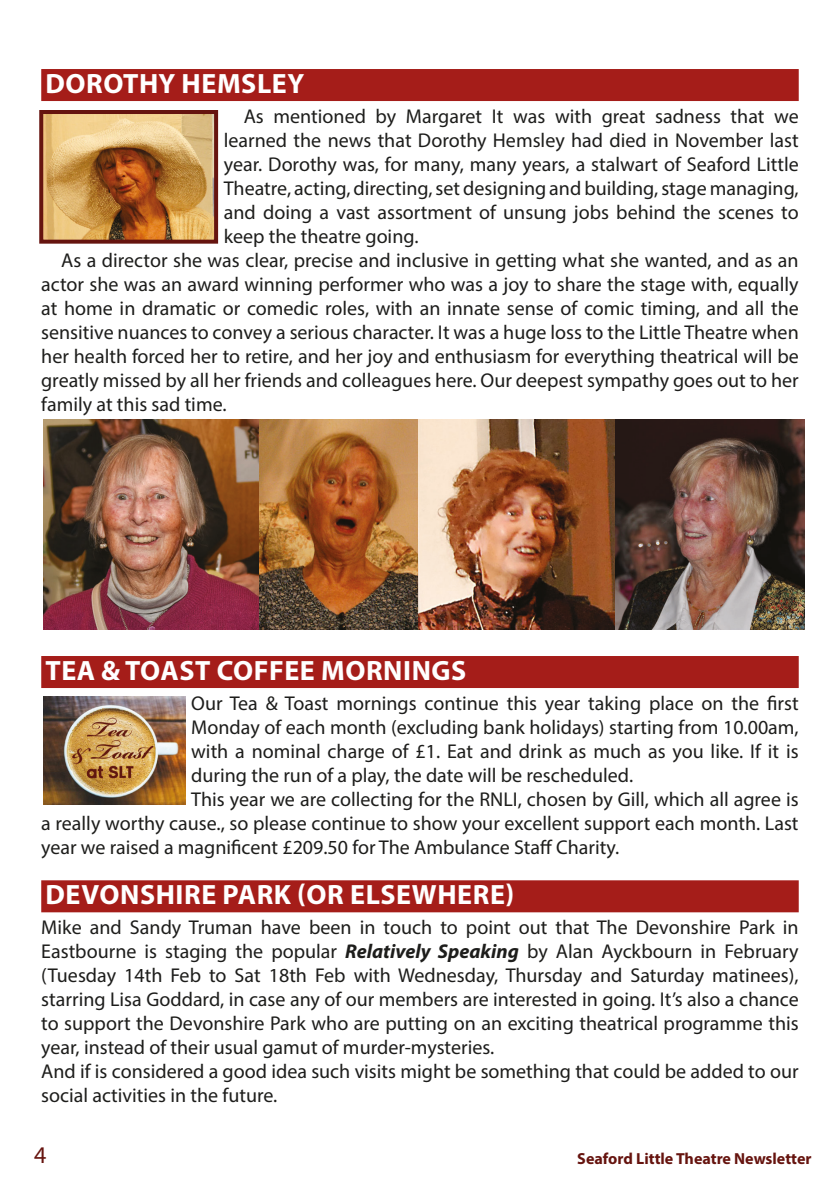
<style>
.page{position:relative;width:840px;height:1191px;background:#fff}
.page>*{position:absolute;margin:0;border:0;box-sizing:border-box;transform-origin:0 0}
.Main_Header{font:700 28px "Myriad Pro";letter-spacing:.02em;color:#fff}
.t1{font:24px "Myriad Pro";color:#66140f}
.Main_Body{font:20px/24px "Myriad Pro";color:#1d1d1b;text-align:justify}
.Main_Body_Production{font:20px/24px "Myriad Pro";color:#1d1d1b;text-align:justify}
.t2{font:700 16px "Myriad Pro";color:#66140f}
.s1{font-weight:700;font-style:italic}
</style>
<div class="page">
<div style="left:41px;top:656px;width:757px;height:32px;background:#a51d19"></div>
<img style="left:43px;top:696px;width:142px;height:108px">
<div style="left:41px;top:880px;width:757px;height:32px;background:#a51d19"></div>
<div style="left:41px;top:69px;width:757px;height:32px;background:#a51d19"></div>
<img style="left:44px;top:115px;width:169px;height:124px">
<div style="left:39px;top:110px;width:179px;height:134px;border:4px solid #66140f"></div>
<img style="left:43px;top:420px;width:760px;height:209px">
<p class="Main_Header" style="left:45px;top:65px;width:260px">DOROTHY HEMSLEY</p>
<p class="Main_Body_Production" style="left:224px;top:104px;width:576px;text-indent:20px">As mentioned by Margaret It was with great sadness that we learned the news that Dorothy Hemsley had died in November last year. Dorothy was, for many, many years, a stalwart of Seaford Little Theatre, acting, directing, set designing and building, stage managing, and doing a vast assortment of unsung jobs behind the scenes to keep the theatre going.</p>
<p class="Main_Body_Production" style="left:41px;top:248px;width:758px;text-indent:20px">As a director she was clear, precise and inclusive in getting what she wanted, and as an actor she was an award winning performer who was a joy to share the stage with, equally at home in dramatic or comedic roles, with an innate sense of comic timing, and all the sensitive nuances to convey a serious character. It was a huge loss to the Little Theatre when her health forced her to retire, and her joy and enthusiasm for everything theatrical will be greatly missed by all her friends and colleagues here. Our deepest sympathy goes out to her family at this sad time.</p>
<p class="Main_Header" style="left:45px;top:652px;width:422px">TEA &amp; TOAST COFFEE MORNINGS</p>
<p class="Main_Body" style="left:191px;top:690px;width:608px">Our Tea &amp; Toast mornings continue this year taking place on the first Monday of each month (excluding bank holidays) starting from 10.00am, with a nominal charge of £1. Eat and drink as much as you like. If it is during the run of a play, the date will be rescheduled.</p>
<p class="Main_Body" style="left:41px;top:786px;width:758px;text-indent:150px">This year we are collecting for the RNLI, chosen by Gill, which all agree is a really worthy cause., so please continue to show your excellent support each month. Last year we raised a magnificent £209.50 for The Ambulance Staff Charity.</p>
<p class="Main_Header" style="left:45px;top:876px;width:470px">DEVONSHIRE PARK (OR ELSEWHERE)</p>
<p class="Main_Body" style="left:41px;top:915px;width:758px">Mike and Sandy Truman have been in touch to point out that The Devonshire Park in Eastbourne is staging the popular <span class="s1">Relatively Speaking</span> by Alan Ayckbourn in February (Tuesday 14th Feb to Sat 18th Feb with Wednesday, Thursday and Saturday matinees), starring Lisa Goddard, in case any of our members are interested in going. It’s also a chance to support the Devonshire Park who are putting on an exciting theatrical programme this year, instead of their usual gamut of murder-mysteries.</p>
<p class="Main_Body" style="left:41px;top:1059px;width:758px">And if is considered a good idea such visits might be something that could be added to our social activities in the future.</p>
<p class="t1" style="left:34px;top:1140px;width:14px">4</p>
<p class="t2" style="left:577px;top:1147px;width:236px">Seaford Little Theatre Newsletter</p>
</div>
